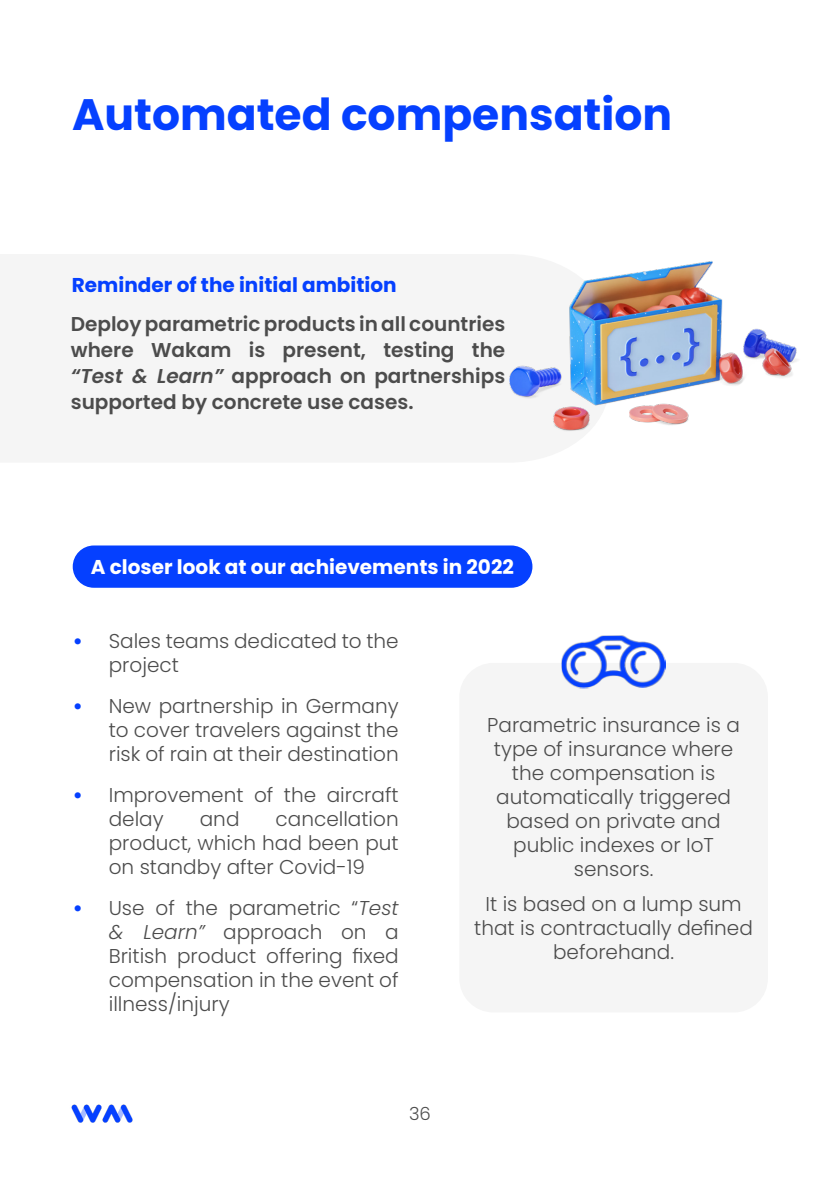
<style>
.page{position:relative;width:840px;height:1191px;background:#fff}
.page>*{position:absolute;margin:0;border:0;box-sizing:border-box;transform-origin:0 0}
.t1{font:700 44px "Poppins";color:#0540ff}
.t2{font:300 20px/24px "Poppins";color:#4c4c4c;text-align:justify}
.t3{font:600 20px/26px "Poppins";color:#4c4c4c;text-align:justify}
.t4{font:700 20px "Poppins";color:#fff}
.t5{font:700 20px "Poppins";color:#0540ff}
.t6{font:300 18px "Poppins";color:#4c4c4c}
.s1{font-style:italic}
.s2{font-weight:700;color:#0540ff}
</style>
<div class="page">
<img style="left:71px;top:1104px;width:62px;height:19px">
<img style="left:508px;top:261px;width:290px;height:171px">
<div style="left:73px;top:545px;width:459px;height:43px;background:#0540ff;border-radius:21px"></div>
<div style="left:459px;top:663px;width:308px;height:349px;background:#f5f5f5;border-radius:34px"></div>
<img style="left:561px;top:635px;width:104px;height:53px">
<h1 class="t1" style="left:72px;top:89px;width:601px">Automated compensation</h1>
<p class="t5" style="left:72px;top:274px;width:326px">Reminder of the initial ambition</p>
<p class="t3" style="left:71px;top:311px;width:435px">Deploy parametric products in all countries where Wakam is present, testing the <span class="s1">“Test &amp; Learn”</span> approach on partnerships supported by concrete use cases.</p>
<p class="t4" style="left:91px;top:555px;width:424px">A closer look at our achievements in 2022</p>
<p class="t2" style="left:109px;top:629px;width:291px;text-indent:-36px"><span class="s2">•</span> Sales teams dedicated to the project</p>
<p class="t2" style="left:109px;top:694px;width:291px;text-indent:-36px"><span class="s2">•</span> New partnership in Germany to cover travelers against the risk of rain at their destination</p>
<p class="t2" style="left:109px;top:783px;width:291px;text-indent:-36px"><span class="s2">•</span> Improvement of the aircraft delay</p>
<p class="t2" style="left:109px;top:807px;width:291px;text-indent:167px">cancellation product, which had been put on standby after Covid-19</p>
<p class="t2" style="left:109px;top:896px;width:291px;text-indent:-36px"><span class="s2">•</span> Use of the parametric “<span class="s1">Test &amp; Learn”</span> approach on a British product offering fixed compensation in the event of illness/injury</p>
<p class="t2" style="left:200px;top:807px;width:41px">and</p>
<p class="t6" style="left:409px;top:1103px;width:23px">36</p>
<p class="t2" style="left:487px;top:712px;width:254px;text-align:center">Parametric insurance is a type of insurance where the compensation is automatically triggered based on private and public indexes or IoT sensors.</p>
<p class="t2" style="left:474px;top:892px;width:280px;text-align:center">It is based on a lump sum that is contractually defined beforehand.</p>
</div>
